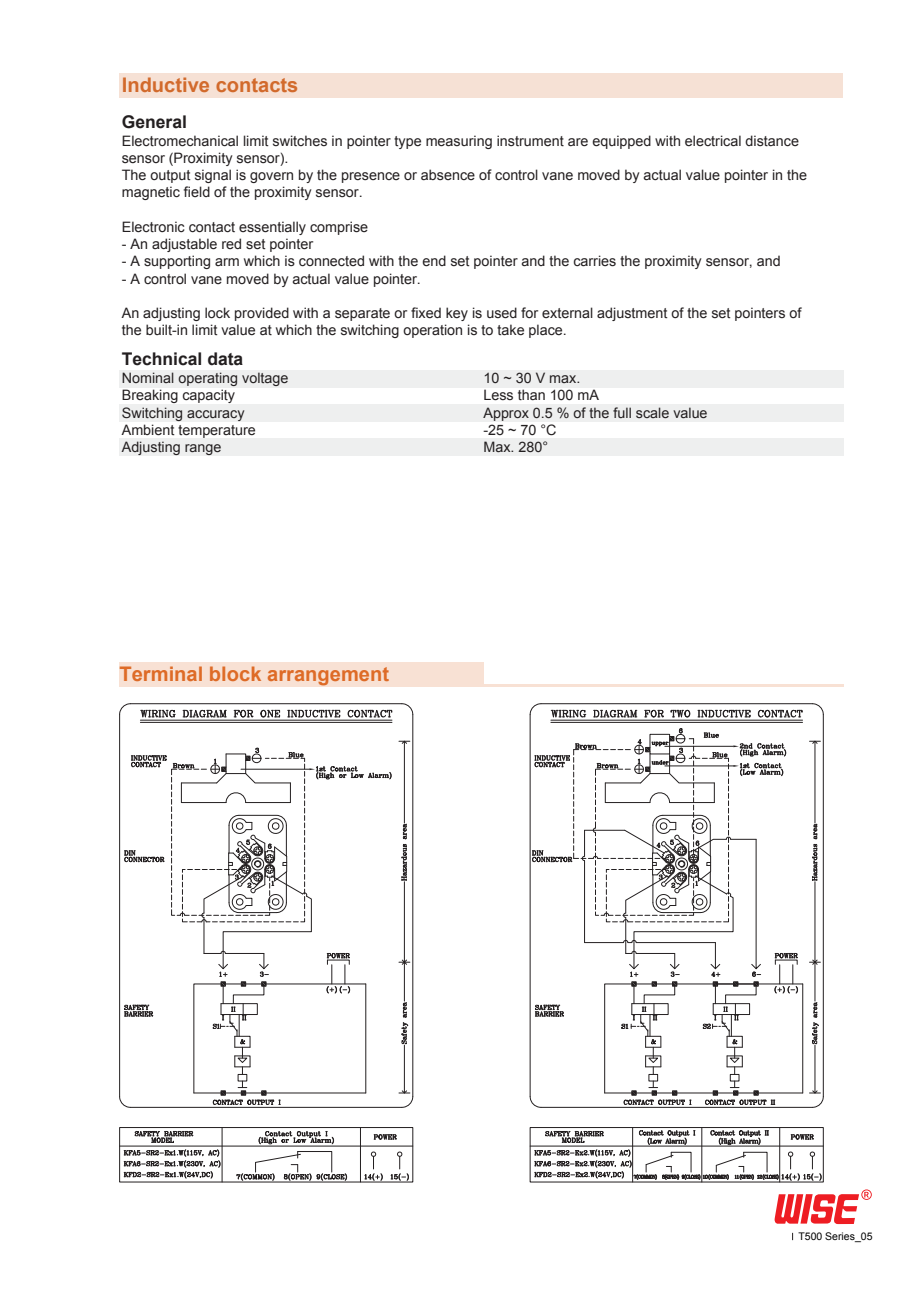
<style>
.page{position:relative;width:918px;height:1300px;background:#fff}
.page>*{position:absolute;margin:0;border:0;box-sizing:border-box;transform-origin:0 0}
.t1{font:700 20.12px "Arial";color:#de6b27}
.t2{font:700 20.12px "Arial";color:#d26a2c}
.t3{font:700 17.5px "Arial";color:#231f20}
.t4{font:14.35px/17.2px "Arial";color:#231f20}
.t5{font:10.5px "Arial";color:#030303}
</style>
<div class="page">
<div style="left:120px;top:370px;width:724px;height:18px;background:#eeefef"></div>
<div style="left:120px;top:404px;width:724px;height:18px;background:#eeefef"></div>
<div style="left:120px;top:438px;width:724px;height:18px;background:#eeefef"></div>
<svg style="left:774px;top:1189px;width:98px;height:35px"></svg>
<div style="left:119px;top:73px;width:724px;height:25px;background:#f6e1d5"></div>
<svg style="left:141px;top:709px;width:34px;height:9px"></svg>
<svg style="left:183px;top:709px;width:43px;height:9px"></svg>
<svg style="left:234px;top:709px;width:19px;height:9px"></svg>
<svg style="left:260px;top:709px;width:20px;height:9px"></svg>
<svg style="left:288px;top:709px;width:52px;height:9px"></svg>
<svg style="left:348px;top:709px;width:44px;height:9px"></svg>
<hr style="left:140px;top:720px;width:252px;height:1px;background:#231f20">
<hr style="left:404px;top:741px;width:1px;height:82px;background:#231f20">
<hr style="left:404px;top:882px;width:1px;height:119px;background:#231f20">
<hr style="left:404px;top:1045px;width:1px;height:48px;background:#231f20">
<svg style="left:402px;top:824px;width:5px;height:56px"></svg>
<svg style="left:401px;top:1002px;width:8px;height:42px"></svg>
<svg style="left:399px;top:740px;width:11px;height:4px"></svg>
<svg style="left:399px;top:959px;width:11px;height:6px"></svg>
<svg style="left:401px;top:703px;width:12px;height:11px"></svg>
<hr style="left:412px;top:714px;width:1px;height:382px;background:#231f20">
<svg style="left:399px;top:1090px;width:14px;height:18px"></svg>
<hr style="left:130px;top:1107px;width:272px;height:1px;background:#231f20">
<svg style="left:119px;top:747px;width:272px;height:361px"></svg>
<hr style="left:119px;top:714px;width:1px;height:382px;background:#231f20">
<svg style="left:119px;top:703px;width:12px;height:12px"></svg>
<hr style="left:130px;top:703px;width:272px;height:1px;background:#231f20">
<hr style="left:140px;top:722px;width:252px;height:1px;background:#231f20">
<div style="left:119px;top:1127px;width:294px;height:55px;border:1px solid #231f20"></div>
<hr style="left:222px;top:1127px;width:1px;height:55px;background:#231f20">
<hr style="left:120px;top:1146px;width:293px;height:1px;background:#231f20">
<svg style="left:259px;top:1128px;width:75px;height:16px"></svg>
<svg style="left:374px;top:1134px;width:23px;height:6px"></svg>
<hr style="left:360px;top:1127px;width:1px;height:55px;background:#231f20">
<svg style="left:124px;top:1131px;width:96px;height:48px"></svg>
<svg style="left:236px;top:1151px;width:111px;height:30px"></svg>
<svg style="left:364px;top:1151px;width:19px;height:30px"></svg>
<svg style="left:390px;top:1151px;width:19px;height:30px"></svg>
<svg style="left:812px;top:703px;width:12px;height:12px"></svg>
<hr style="left:823px;top:714px;width:1px;height:382px;background:#231f20">
<hr style="left:541px;top:1107px;width:271px;height:1px;background:#231f20">
<hr style="left:530px;top:714px;width:1px;height:382px;background:#231f20">
<svg style="left:530px;top:703px;width:11px;height:12px"></svg>
<hr style="left:541px;top:703px;width:271px;height:1px;background:#231f20">
<div style="left:530px;top:1127px;width:293px;height:55px;border:1px solid #231f20"></div>
<hr style="left:632px;top:1127px;width:1px;height:55px;background:#231f20">
<hr style="left:530px;top:1146px;width:293px;height:1px;background:#231f20">
<hr style="left:779px;top:1127px;width:1px;height:55px;background:#231f20">
<hr style="left:814px;top:741px;width:1px;height:82px;background:#231f20">
<hr style="left:814px;top:882px;width:1px;height:119px;background:#231f20">
<hr style="left:814px;top:1045px;width:1px;height:48px;background:#231f20">
<svg style="left:812px;top:824px;width:6px;height:56px"></svg>
<svg style="left:812px;top:1002px;width:7px;height:42px"></svg>
<svg style="left:809px;top:1090px;width:15px;height:18px"></svg>
<svg style="left:809px;top:740px;width:11px;height:4px"></svg>
<svg style="left:809px;top:959px;width:11px;height:6px"></svg>
<hr style="left:802px;top:984px;width:1px;height:109px;background:#231f20">
<hr style="left:677px;top:983px;width:125px;height:1px;background:#231f20">
<hr style="left:604px;top:1092px;width:198px;height:1px;background:#231f20">
<svg style="left:530px;top:728px;width:268px;height:380px"></svg>
<hr style="left:701px;top:1127px;width:1px;height:55px;background:#231f20">
<svg style="left:535px;top:1128px;width:286px;height:53px"></svg>
<svg style="left:551px;top:709px;width:35px;height:9px"></svg>
<svg style="left:593px;top:709px;width:44px;height:9px"></svg>
<svg style="left:644px;top:709px;width:20px;height:9px"></svg>
<svg style="left:670px;top:709px;width:20px;height:9px"></svg>
<svg style="left:698px;top:709px;width:52px;height:9px"></svg>
<svg style="left:758px;top:709px;width:44px;height:9px"></svg>
<hr style="left:551px;top:720px;width:251px;height:1px;background:#231f20">
<hr style="left:551px;top:722px;width:251px;height:1px;background:#231f20">
<div style="left:120px;top:662px;width:364px;height:24px;background:#f8e1d4"></div>
<hr style="left:484px;top:684px;width:360px;height:2px;background:#de6b27">
<h1 class="t2" style="left:122px;top:72px;width:178px">Inductive contacts</h1>
<p class="t3" style="left:122px;top:110px;width:67px">General</p>
<p class="t4" style="left:122px;top:132px;width:687px">Electromechanical limit switches in pointer type measuring instrument are equipped with electrical distance sensor (Proximity sensor).<br>The output signal is govern by the presence or absence of control vane moved by actual value pointer in the magnetic field of the proximity sensor.</p>
<p class="t4" style="left:122px;top:218px;width:248px">Electronic contact essentially comprise</p>
<p class="t4" style="left:122px;top:236px;width:193px">- An adjustable red set pointer</p>
<p class="t4" style="left:122px;top:253px;width:660px">- A supporting arm which is connected with the end set pointer and the carries the proximity sensor, and</p>
<p class="t4" style="left:122px;top:270px;width:301px">- A control vane moved by actual value pointer.</p>
<p class="t4" style="left:122px;top:304px;width:681px">An adjusting lock provided with a separate or fixed key is used for external adjustment of the set pointers of the built-in limit value at which the switching operation is to take place.</p>
<p class="t3" style="left:122px;top:347px;width:123px">Technical data</p>
<p class="t4" style="left:122px;top:370px;width:168px">Nominal operating voltage<br>Breaking capacity<br>Switching accuracy<br>Ambient temperature<br>Adjusting range</p>
<p class="t4" style="left:483px;top:370px;width:226px">10 ~ 30 V max.<br>Less than 100 mA<br>Approx 0.5 % of the full scale value -25 ~ 70 °C<br>Max. 280°</p>
<h1 class="t1" style="left:119px;top:660px;width:271px">Terminal block arrangement</h1>
<p class="t5" style="left:798px;top:1229px;width:76px">T500 Series_05</p>
</div>
